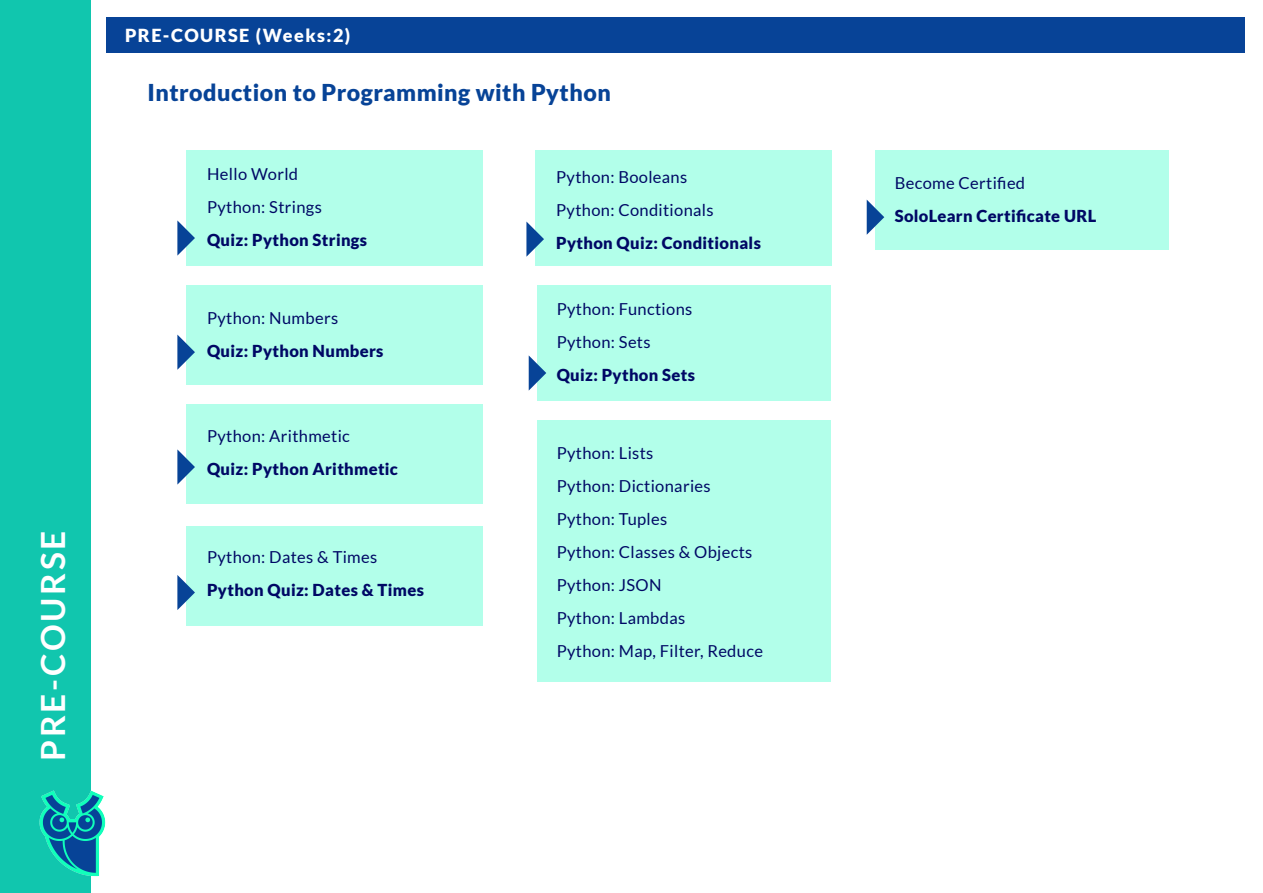
<style>
.page{position:relative;width:1263px;height:893px;background:#fff}
.page>*{position:absolute;margin:0;border:0;box-sizing:border-box;transform-origin:0 0}
.t1{font:700 33.45px "Lato";letter-spacing:.08em;color:#fff}
.t2{font:900 23.25px "Lato";letter-spacing:.02em;color:#074397}
.t3{font:900 18px "Lato";letter-spacing:.08em;color:#fff}
.t4{font:16.5px/33px "Lato";letter-spacing:.02em;color:#000865}
.t5{font:900 16.5px "Lato";letter-spacing:.02em;color:#000865}
</style>
<div class="page">
<div style="left:106px;top:18px;width:1138px;height:35px;background:#074397"></div>
<div style="left:186px;top:150px;width:297px;height:116px;background:#b2ffea"></div>
<div style="left:537px;top:285px;width:294px;height:116px;background:#b2ffea"></div>
<div style="left:537px;top:420px;width:294px;height:261px;background:#b2ffea"></div>
<div style="left:535px;top:150px;width:297px;height:116px;background:#b2ffea"></div>
<div style="left:186px;top:285px;width:297px;height:99px;background:#b2ffea"></div>
<div style="left:186px;top:405px;width:297px;height:99px;background:#b2ffea"></div>
<div style="left:186px;top:526px;width:297px;height:100px;background:#b2ffea"></div>
<div style="left:875px;top:150px;width:294px;height:99px;background:#b2ffea"></div>
<div style="left:0;top:0;width:91px;height:893px;background:#11c6ae"></div>
<img style="left:39px;top:790px;width:67px;height:87px">
<svg style="left:177px;top:220px;width:18px;height:36px"></svg>
<svg style="left:177px;top:335px;width:18px;height:35px"></svg>
<svg style="left:177px;top:449px;width:18px;height:36px"></svg>
<svg style="left:177px;top:575px;width:18px;height:35px"></svg>
<svg style="left:529px;top:355px;width:17px;height:36px"></svg>
<svg style="left:867px;top:200px;width:17px;height:35px"></svg>
<svg style="left:526px;top:222px;width:18px;height:35px"></svg>
<h1 class="t1" style="left:34px;top:761px;width:232px;rotate:-90deg">PRE-COURSE</h1>
<p class="t3" style="left:125px;top:24px;width:227px">PRE-COURSE (Weeks:2)</p>
<h2 class="t2" style="left:148px;top:79px;width:465px">Introduction to Programming with Python</h2>
<p class="t4" style="left:207px;top:157px;width:116px">Hello World<br>Python: Strings</p>
<p class="t5" style="left:207px;top:230px;width:162px">Quiz: Python Strings</p>
<p class="t4" style="left:207px;top:301px;width:133px">Python: Numbers</p>
<p class="t5" style="left:207px;top:341px;width:178px">Quiz: Python Numbers</p>
<p class="t4" style="left:207px;top:420px;width:144px">Python: Arithmetic</p>
<p class="t5" style="left:207px;top:459px;width:192px">Quiz: Python Arithmetic</p>
<p class="t4" style="left:207px;top:540px;width:172px">Python: Dates &amp; Times</p>
<p class="t5" style="left:207px;top:580px;width:218px">Python Quiz: Dates &amp; Times</p>
<p class="t4" style="left:556px;top:160px;width:159px">Python: Booleans<br>Python: Conditionals</p>
<p class="t5" style="left:556px;top:233px;width:206px">Python Quiz: Conditionals</p>
<p class="t4" style="left:557px;top:292px;width:137px">Python: Functions<br>Python: Sets</p>
<p class="t5" style="left:557px;top:365px;width:140px">Quiz: Python Sets</p>
<p class="t4" style="left:557px;top:436px;width:208px">Python: Lists<br>Python: Dictionaries<br>Python: Tuples<br>Python: Classes &amp; Objects<br>Python: JSON<br>Python: Lambdas<br>Python: Map, Filter, Reduce</p>
<p class="t4" style="left:895px;top:167px;width:132px">Become Certified</p>
<p class="t5" style="left:895px;top:206px;width:203px">SoloLearn Certificate URL</p>
</div>
